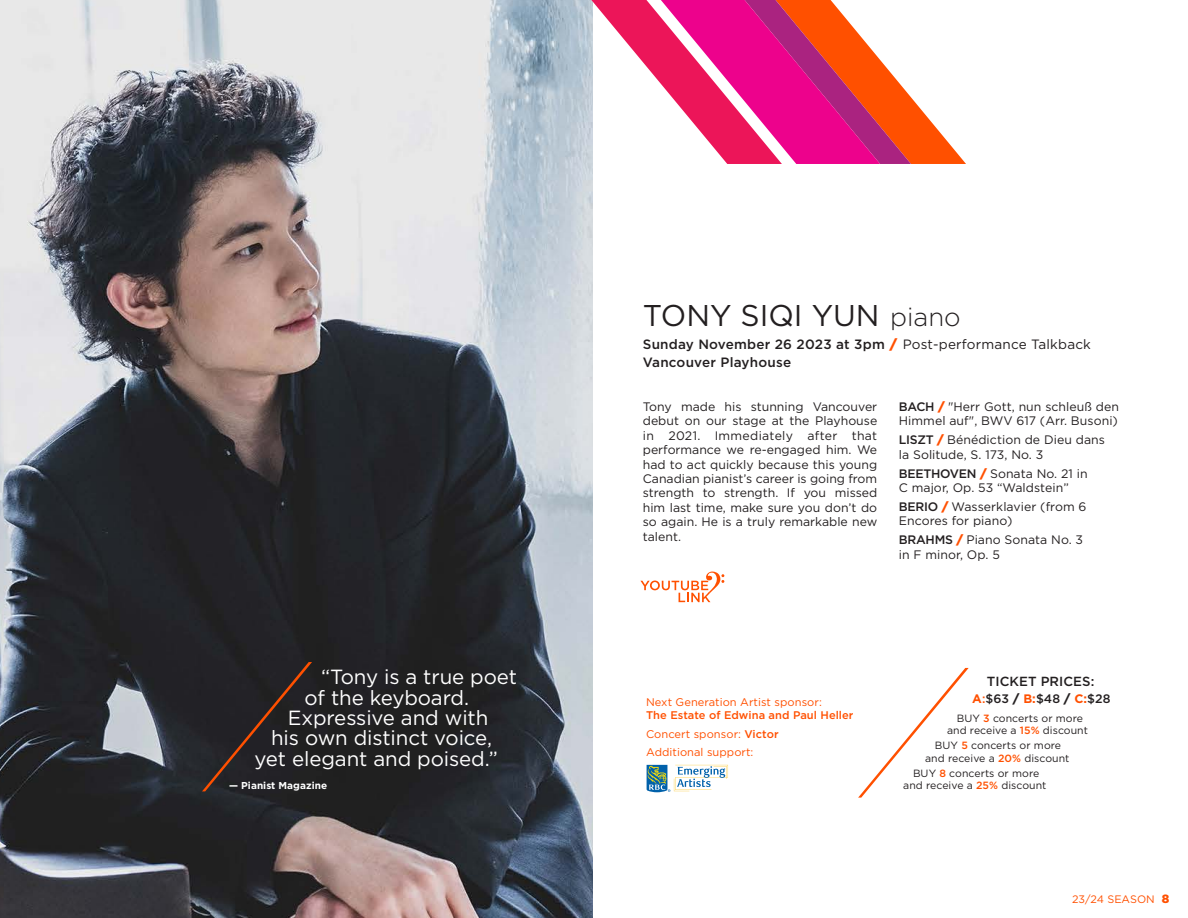
<style>
.page{position:relative;width:1188px;height:918px;background:#fff}
.page>*{position:absolute;margin:0;border:0;box-sizing:border-box;transform-origin:0 0}
.t1{font:30px "Gotham";color:#231f20}
.t2{font:20.55px "Gotham";letter-spacing:-.005em;color:#fff}
.t3{font:500 13.5px/17.1px "Gotham";letter-spacing:.015em;color:#231f20}
.t4{font:500 13.2px "Gotham";letter-spacing:.005em;color:#231f20}
.t5{font:12.3px/14.4px "Gotham";letter-spacing:.005em;color:#231f20}
.t6{font:500 12.3px "Gotham";color:#231f20}
.t7{font:500 11.1px/18.9px "Gotham";letter-spacing:.005em;color:#ff5000}
.t8{font:11.1px "Gotham";letter-spacing:.005em;color:#ff5000}
.t9{font:10.8px "Gotham";letter-spacing:.005em;color:#ff5000}
.t10{font:10.5px/12.3px "Gotham";letter-spacing:.005em;color:#231f20;text-align:center}
.t11{font:700 10.05px "Gotham";letter-spacing:.005em;color:#fff}
.s1{font-weight:300;font-size:25.8px}
.s2{font-weight:900;color:#ff5000}
.s3{font-weight:400}
.s4{font-weight:500}
.s5{font-weight:700;color:#ff5000}
.s6{color:#ff5000}
.s7{font-weight:900}
.s8{font-weight:500;color:#ff5000}
.s9{font-weight:900;font-size:12px}
</style>
<div class="page">
<img style="left:0;top:0;width:592px;height:918px">
<div style="left:202px;top:662px;width:110px;height:129px;background:#222226"></div>
<svg style="left:858px;top:668px;width:111px;height:130px"></svg>
<svg style="left:640px;top:572px;width:84px;height:30px"></svg>
<svg style="left:591px;top:0;width:375px;height:164px"></svg>
<svg style="left:647px;top:765px;width:81px;height:27px"></svg>
<h2 class="t2" style="left:321px;top:664px;width:198px">“Tony is a true poet</h2>
<h2 class="t2" style="left:304px;top:684px;width:166px">of the keyboard.</h2>
<h2 class="t2" style="left:288px;top:705px;width:202px">Expressive and with</h2>
<h2 class="t2" style="left:271px;top:725px;width:222px">his own distinct voice,</h2>
<h2 class="t2" style="left:254px;top:745px;width:245px">yet elegant and poised.”</h2>
<p class="t11" style="left:229px;top:779px;width:100px">— Pianist Magazine</p>
<h1 class="t1" style="left:643px;top:297px;width:319px">TONY SIQI YUN <span class="s1">piano</span></h1>
<p class="t3" style="left:643px;top:336px;width:450px">Sunday November 26 2023 at 3pm <span class="s2">/</span> <span class="s3">Post-performance Talkback<br></span>Vancouver Playhouse</p>
<p class="t5" style="left:643px;top:399px;width:236px;text-align:justify">Tony made his stunning Vancouver debut on our stage at the Playhouse in 2021. Immediately after that performance we re-engaged him. We had to act quickly because this young Canadian pianist’s career is going from strength to strength. If you missed him last time, make sure you don’t do so again. He is a truly remarkable new talent.</p>
<p class="t5" style="left:899px;top:399px;width:222px"><span class="s4">BACH</span> <span class="s2">/</span> "Herr Gott, nun schleuß den<br>Himmel auf", BWV 617 (Arr. Busoni)</p>
<p class="t5" style="left:899px;top:432px;width:208px"><span class="s4">LISZT</span> <span class="s2">/</span> Bénédiction de Dieu dans la Solitude, S. 173, No. 3</p>
<p class="t5" style="left:899px;top:466px;width:190px"><span class="s4">BEETHOVEN</span> <span class="s2">/</span> Sonata No. 21 in<br>C major, Op. 53 “Waldstein”</p>
<p class="t5" style="left:899px;top:499px;width:189px"><span class="s4">BERIO</span> <span class="s2">/</span> Wasserklavier (from 6<br>Encores for piano)</p>
<p class="t5" style="left:899px;top:532px;width:186px"><span class="s4">BRAHMS</span> <span class="s2">/</span> Piano Sonata No. 3 in F minor, Op. 5</p>
<p class="t8" style="left:646px;top:695px;width:177px">Next Generation Artist sponsor:</p>
<p class="t7" style="left:646px;top:705px;width:209px">The Estate of Edwina and Paul Heller<br><span class="s3">Concert sponsor:</span> Victor<br><span class="s3">Additional support:</span></p>
<p class="t4" style="left:987px;top:672px;width:109px">TICKET PRICES:</p>
<p class="t6" style="left:972px;top:691px;width:140px"><span class="s5">A</span><span class="s6">:</span>$63 <span class="s7">/</span> <span class="s5">B:</span>$48 <span class="s7">/</span> <span class="s5">C:</span>$28</p>
<p class="t10" style="left:947px;top:712px;width:142px">BUY <span class="s8">3</span> concerts or more and receive a <span class="s8">15%</span> discount</p>
<p class="t10" style="left:925px;top:739px;width:146px">BUY <span class="s8">5</span> concerts or more and receive a <span class="s8">20%</span> discount</p>
<p class="t10" style="left:903px;top:767px;width:145px">BUY <span class="s8">8</span> concerts or more and receive a <span class="s8">25%</span> discount</p>
<p class="t9" style="left:1072px;top:892px;width:99px">23/24 SEASON <span class="s9">8</span></p>
</div>
